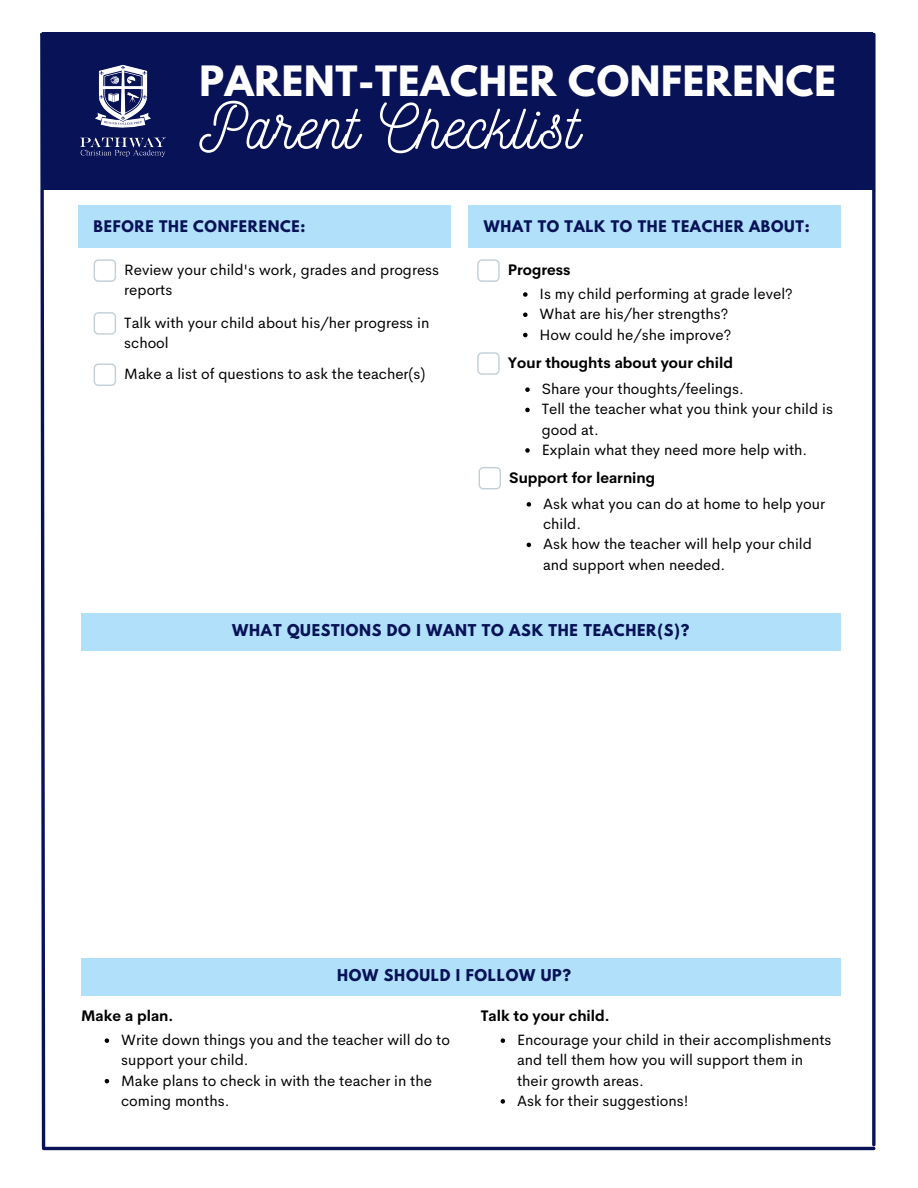
<style>
.page{position:relative;width:918px;height:1188px;background:#fff}
.page>*{position:absolute;margin:0;border:0;box-sizing:border-box;transform-origin:0 0}
.t1{font:63px "Nickainley";letter-spacing:.02em;color:#fff}
.t2{font:700 37.05px "League Spartan";letter-spacing:.02em;color:#fff}
.t3{font:15px/20.2px "Cerebri Sans";color:#000}
.t4{font:700 15px "Cerebri Sans";color:#000}
.t5{font:700 14.4px "League Spartan";letter-spacing:.05em;color:#081257}
.t6{font:700 14.25px "League Spartan";letter-spacing:.05em;color:#081257}
</style>
<div class="page">
<div style="left:78px;top:206px;width:373px;height:42px;background:#b0e0fa"></div>
<div style="left:42px;top:33px;width:830px;height:157px;background:#081257"></div>
<div style="left:81px;top:613px;width:759px;height:37px;background:#b0e0fa"></div>
<svg style="left:94px;top:259px;width:22px;height:23px"></svg>
<svg style="left:94px;top:312px;width:22px;height:23px"></svg>
<svg style="left:94px;top:364px;width:22px;height:22px"></svg>
<div style="left:469px;top:206px;width:372px;height:42px;background:#b0e0fa"></div>
<svg style="left:477px;top:259px;width:23px;height:23px"></svg>
<svg style="left:477px;top:352px;width:23px;height:23px"></svg>
<svg style="left:479px;top:467px;width:22px;height:22px"></svg>
<hr style="left:44px;top:1147px;width:830px;height:3px;background:#081257">
<svg style="left:40px;top:32px;width:7px;height:1118px"></svg>
<svg style="left:872px;top:34px;width:4px;height:1111px;background:#2c356f"></svg>
<div style="left:81px;top:959px;width:759px;height:37px;background:#b0e0fa"></div>
<img style="left:80px;top:64px;width:86px;height:93px">
<svg style="left:523px;top:292px;width:5px;height:5px"></svg>
<svg style="left:523px;top:313px;width:5px;height:4px"></svg>
<svg style="left:523px;top:333px;width:5px;height:4px"></svg>
<svg style="left:525px;top:387px;width:5px;height:5px"></svg>
<svg style="left:525px;top:408px;width:5px;height:4px"></svg>
<svg style="left:525px;top:448px;width:5px;height:5px"></svg>
<svg style="left:527px;top:502px;width:4px;height:5px"></svg>
<svg style="left:527px;top:543px;width:4px;height:4px"></svg>
<svg style="left:105px;top:1038px;width:4px;height:5px"></svg>
<svg style="left:105px;top:1079px;width:4px;height:4px"></svg>
<svg style="left:501px;top:1038px;width:4px;height:5px"></svg>
<svg style="left:501px;top:1099px;width:4px;height:5px"></svg>
<p class="t2" style="left:199px;top:63px;width:638px">PARENT-TEACHER CONFERENCE</p>
<p class="t1" style="left:199px;top:86px;width:381px">Parent Checklist</p>
<p class="t6" style="left:94px;top:219px;width:213px">BEFORE THE CONFERENCE:</p>
<p class="t3" style="left:124px;top:260px;width:316px">Review your child's work, grades and progress reports</p>
<p class="t3" style="left:124px;top:313px;width:307px">Talk with your child about his/her progress in school</p>
<p class="t3" style="left:124px;top:364px;width:303px">Make a list of questions to ask the teacher(s)</p>
<p class="t6" style="left:484px;top:219px;width:327px">WHAT TO TALK TO THE TEACHER ABOUT:</p>
<p class="t4" style="left:508px;top:260px;width:64px">Progress</p>
<p class="t3" style="left:540px;top:284px;width:255px">Is my child performing at grade level?</p>
<p class="t3" style="left:540px;top:304px;width:190px">What are his/her strengths?</p>
<p class="t3" style="left:540px;top:324px;width:193px">How could he/she improve?</p>
<p class="t4" style="left:508px;top:353px;width:227px">Your thoughts about your child</p>
<p class="t3" style="left:542px;top:379px;width:204px">Share your thoughts/feelings.</p>
<p class="t3" style="left:542px;top:399px;width:293px">Tell the teacher what you think your child is good at.</p>
<p class="t3" style="left:542px;top:440px;width:267px">Explain what they need more help with.</p>
<p class="t4" style="left:509px;top:468px;width:148px">Support for learning</p>
<p class="t3" style="left:543px;top:493px;width:284px">Ask what you can do at home to help your child.</p>
<p class="t3" style="left:543px;top:534px;width:270px">Ask how the teacher will help your child and support when needed.</p>
<p class="t5" style="left:232px;top:623px;width:459px">WHAT QUESTIONS DO I WANT TO ASK THE TEACHER(S)?</p>
<p class="t5" style="left:337px;top:968px;width:236px">HOW SHOULD I FOLLOW UP?</p>
<p class="t4" style="left:81px;top:1006px;width:94px">Make a plan.</p>
<p class="t3" style="left:121px;top:1030px;width:330px">Write down things you and the teacher will do to support your child.</p>
<p class="t3" style="left:121px;top:1070px;width:312px">Make plans to check in with the teacher in the coming months.</p>
<p class="t4" style="left:481px;top:1006px;width:131px">Talk to your child.</p>
<p class="t3" style="left:517px;top:1030px;width:316px">Encourage your child in their accomplishments and tell them how you will support them in their growth areas.</p>
<p class="t3" style="left:517px;top:1091px;width:173px">Ask for their suggestions!</p>
</div>
